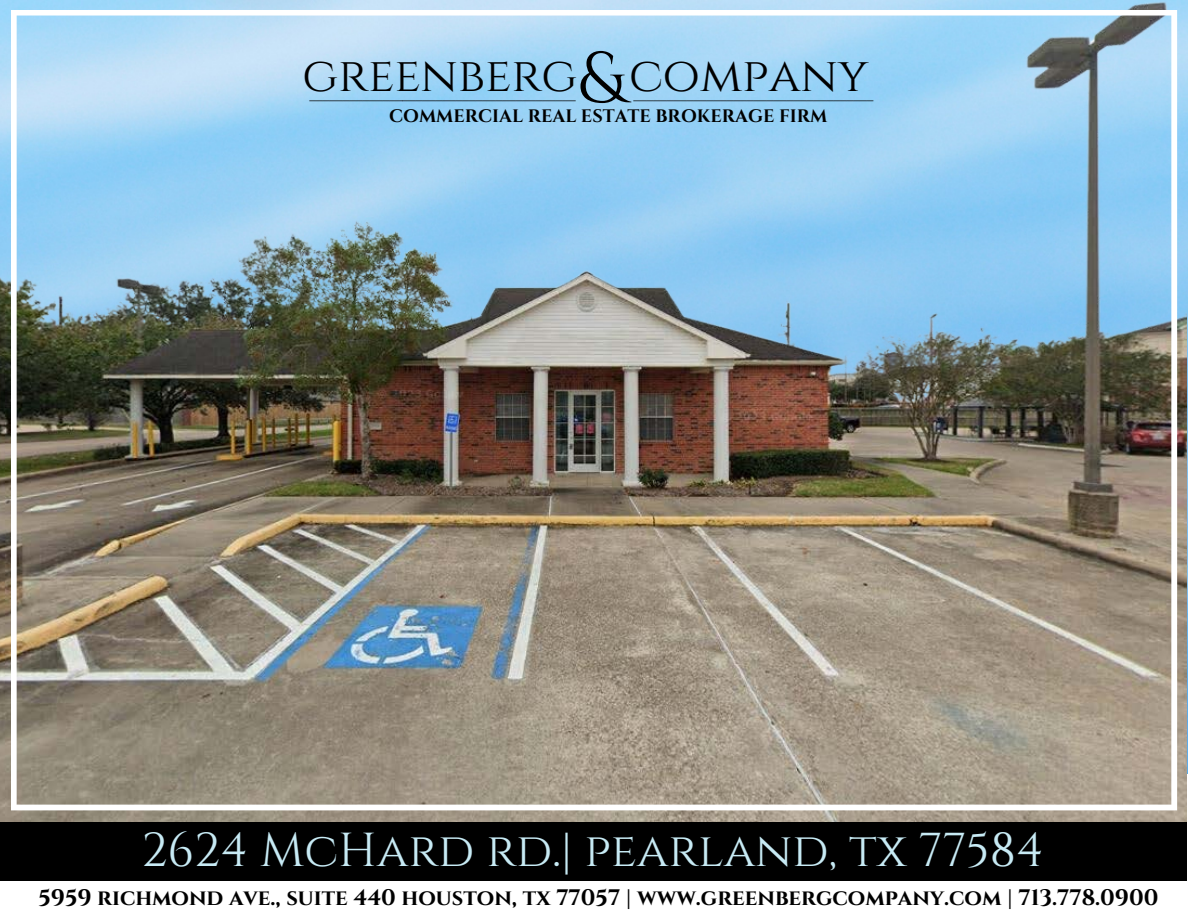
<style>
.page{position:relative;width:1188px;height:918px;background:#fff}
.page>*{position:absolute;margin:0;border:0;box-sizing:border-box;transform-origin:0 0}
.t1{font:72px "Cinzel";color:#000}
.t2{font:48px "Cinzel";color:#000}
.t3{font:47.55px "Cinzel";color:#c7eaf4}
.t4{font:42px "Cinzel";color:#c7eaf4}
.t5{font:700 22.5px "Cinzel";color:#000}
.t6{font:700 18px "Cinzel";color:#000}
.t7{font:300 16.2px "Open Sans";color:#000}
</style>
<div class="page">
<img style="left:0;top:0;width:1187px;height:822px">
<div style="left:0;top:822px;width:1187px;height:59px;background:#000"></div>
<img style="left:11px;top:10px;width:1166px;height:800px">
<p class="t1" style="left:578px;top:32px;width:48px">&amp;</p>
<p class="t2" style="left:629px;top:45px;width:241px">company</p>
<p class="t6" style="left:389px;top:104px;width:440px">COMMERCIAL REAL ESTATE BROKERAGE FIRM</p>
<p class="t2" style="left:302px;top:45px;width:276px">greenberg</p>
<p class="t7" style="left:309px;top:82px;width:268px">________________________________________</p>
<p class="t7" style="left:633px;top:81px;width:241px">____________________________________</p>
<p class="t3" style="left:141px;top:820px;width:904px">2624 McHard rd.| pearland, tx 77584</p>
<p class="t4" style="left:370px;top:830px;width:539px">4111 Sam Houston pkwy E</p>
<p class="t5" style="left:38px;top:883px;width:1122px">5959 richmond ave., suite 440 houston, tx 77057 | www.greenbergcompany.com | 713.778.0900</p>
</div>
